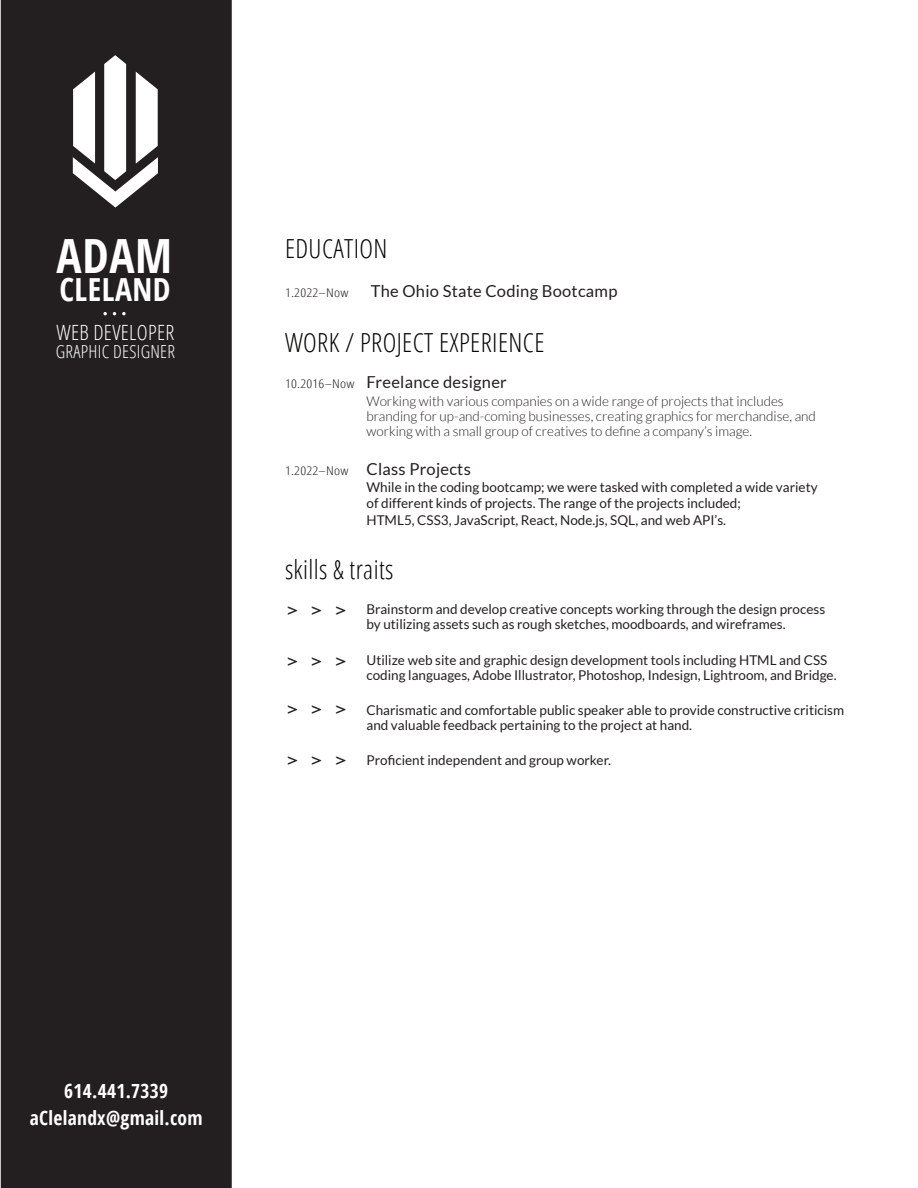
<style>
.page{position:relative;width:918px;height:1188px;background:#fff}
.page>*{position:absolute;margin:0;border:0;box-sizing:border-box;transform-origin:0 0}
.t1{font:700 47.1px "Open Sans Condensed";color:#fff}
.t2{font:700 31.8px "Open Sans Condensed";letter-spacing:.015em;color:#fff}
.t3{font:300 26.25px "Open Sans Condensed";letter-spacing:.015em;color:#040503}
.t4{font:300 21px "Open Sans Condensed";letter-spacing:.015em;color:#fff}
.t5{font:700 19.5px/27px "Open Sans Condensed";letter-spacing:.015em;color:#fff;text-align:center}
.t6{font:19.2px "Lato";color:#231f20;scale:1.25 1}
.t7{font:300 18px "Open Sans Condensed";letter-spacing:.015em;color:#fff}
.t8{font:16.5px "Lato";letter-spacing:.015em;color:#231f20}
.t9{font:13.5px/15px "Lato";color:#231f20}
.t10{font:300 13.5px/15px "Lato";color:#231f20}
.t11{font:300 12px "Open Sans Condensed";letter-spacing:.015em;color:#231f20;scale:1.22 1}
.s1{font-family:"Open Sans Condensed";font-weight:300;font-size:12px}
</style>
<div class="page">
<div style="left:2px;top:0;width:229px;height:1188px;background:#231f20"></div>
<div style="left:1px;top:0;width:231px;height:1188px;border:2px solid #231f20"></div>
<svg style="left:73px;top:55px;width:85px;height:153px"></svg>
<svg style="left:103px;top:312px;width:4px;height:3px"></svg>
<svg style="left:122px;top:312px;width:4px;height:3px"></svg>
<h1 class="t1" style="left:56px;top:223px;width:117px">ADAM</h1>
<h2 class="t2" style="left:59px;top:267px;width:113px">CLELAND</h2>
<h3 class="t4" style="left:57px;top:318px;width:119px">WEB DEVELOPER</h3>
<h3 class="t7" style="left:56px;top:340px;width:121px">GRAPHIC DESIGNER</h3>
<h3 class="t3" style="left:285px;top:231px;width:104px">EDUCATION</h3>
<p class="t11" style="left:285px;top:285px;width:54px">1.2022–Now</p>
<p class="t8" style="left:371px;top:282px;width:248px">The Ohio State Coding Bootcamp</p>
<h3 class="t3" style="left:285px;top:324px;width:261px">WORK / PROJECT EXPERIENCE</h3>
<p class="t8" style="left:285px;top:373px;width:223px"><span class="s1">10.2016–Now</span> Freelance designer</p>
<p class="t10" style="left:366px;top:394px;width:451px">Working with various companies on a wide range of projects that includes branding for up-and-coming businesses, creating graphics for merchandise, and working with a small group of creatives to define a company’s image.</p>
<p class="t8" style="left:366px;top:460px;width:106px">Class Projects</p>
<p class="t9" style="left:366px;top:479px;width:453px;line-height:16.5px">While in the coding bootcamp; we were tasked with completed a wide variety of different kinds of projects. The range of the projects included;<br>HTML5, CSS3, JavaScript, React, Node.js, SQL, and web API’s.</p>
<p class="t11" style="left:285px;top:463px;width:54px">1.2022–Now</p>
<h3 class="t3" style="left:285px;top:551px;width:110px">skills &amp; traits</h3>
<p class="t9" style="left:366px;top:602px;width:460px">Brainstorm and develop creative concepts working through the design process by utilizing assets such as rough sketches, moodboards, and wireframes.</p>
<p class="t9" style="left:366px;top:653px;width:472px">Utilize web site and graphic design development tools including HTML and CSS coding languages, Adobe Illustrator, Photoshop, Indesign, Lightroom, and Bridge.</p>
<h3 class="t6" style="left:285px;top:599px;width:51px">&gt; &gt; &gt;</h3>
<h3 class="t6" style="left:285px;top:650px;width:51px">&gt; &gt; &gt;</h3>
<h3 class="t6" style="left:285px;top:699px;width:51px">&gt; &gt; &gt;</h3>
<p class="t9" style="left:366px;top:702px;width:479px">Charismatic and comfortable public speaker able to provide constructive criticism and valuable feedback pertaining to the project at hand.</p>
<p class="t9" style="left:366px;top:753px;width:246px">Proficient independent and group worker.</p>
<h3 class="t6" style="left:285px;top:749px;width:51px">&gt; &gt; &gt;</h3>
<h3 class="t5" style="left:30px;top:1077px;width:174px">614.441.7339 aClelandx@gmail.com</h3>
</div>
